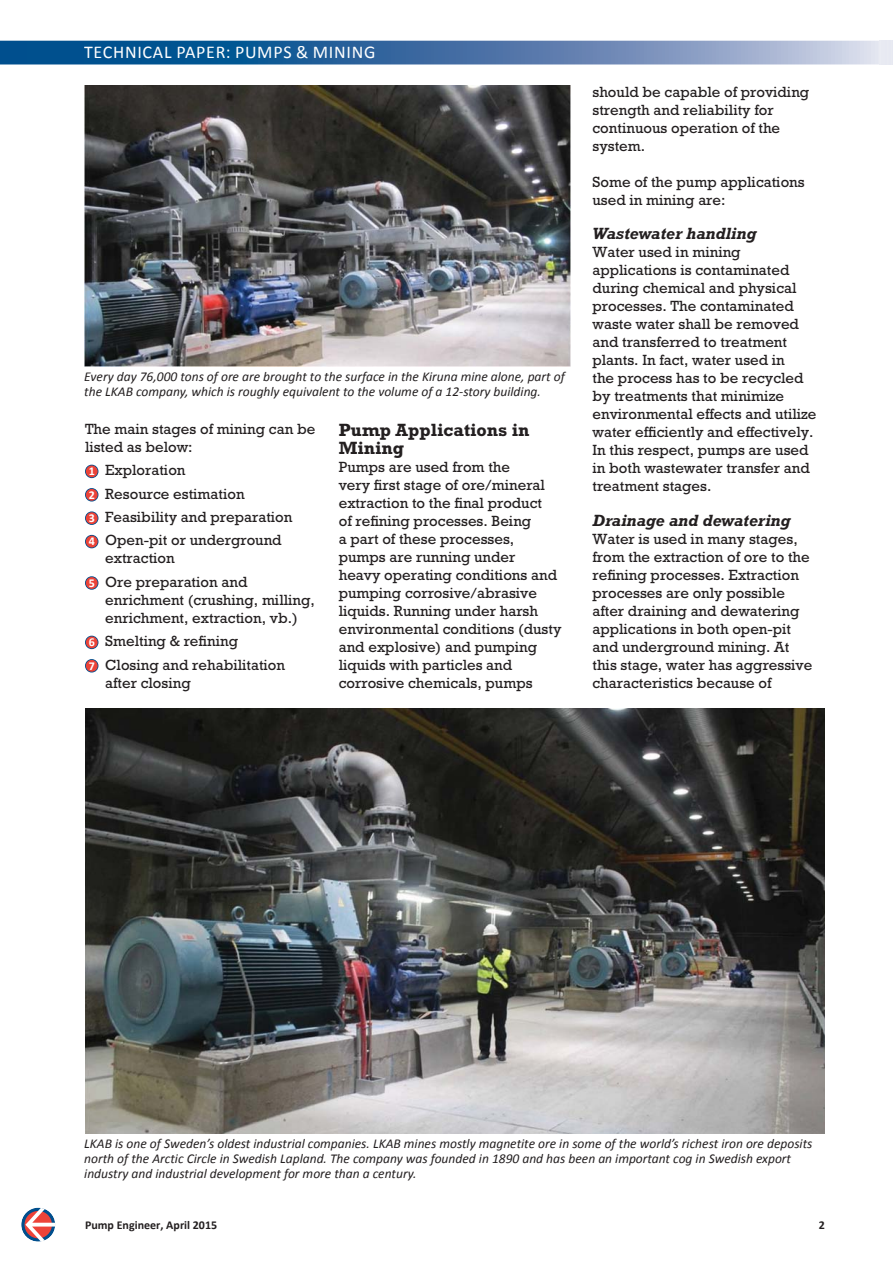
<style>
.page{position:relative;width:893px;height:1263px;background:#fff}
.page>*{position:absolute;margin:0;border:0;box-sizing:border-box;transform-origin:0 0}
.t1{font:18px "Calibri";letter-spacing:.04em;color:#fff}
.t2{font:700 18px/18px "Rockwell";color:#231f20}
.t3{font:italic 700 16.5px "Rockwell";color:#231f20}
.t4{font:15px/18px "Rockwell";color:#231f20}
.t5{font:italic 13.5px/15px "Calibri";color:#231f20}
.t6{font:700 12px "Calibri";color:#231f20}
.s1{font-family:"Calibri";font-weight:700;font-size:12px;color:#fff}
</style>
<div class="page">
<svg style="left:21px;top:1208px;width:34px;height:34px"></svg>
<svg style="left:25px;top:1208px;width:30px;height:34px"></svg>
<svg style="left:0;top:41px;width:879px;height:23px;background:#5780af"></svg>
<svg style="left:84px;top:47px;width:290px;height:12px;background:#0c5793"></svg>
<svg style="left:85px;top:465px;width:13px;height:13px"></svg>
<div style="left:86px;top:466px;width:12px;height:11px;background:#ec4338;border-radius:50%"></div>
<svg style="left:85px;top:488px;width:13px;height:14px"></svg>
<div style="left:86px;top:489px;width:12px;height:12px;background:#ec4338;border-radius:50%"></div>
<svg style="left:85px;top:511px;width:13px;height:14px"></svg>
<div style="left:86px;top:512px;width:12px;height:12px;background:#ec4338;border-radius:50%"></div>
<svg style="left:85px;top:535px;width:13px;height:13px"></svg>
<div style="left:86px;top:536px;width:12px;height:11px;background:#ec4338;border-radius:50%"></div>
<svg style="left:85px;top:576px;width:13px;height:14px"></svg>
<div style="left:86px;top:577px;width:12px;height:12px;background:#ec4338;border-radius:50%"></div>
<svg style="left:85px;top:636px;width:13px;height:13px"></svg>
<div style="left:86px;top:637px;width:12px;height:11px;background:#ec4338;border-radius:50%"></div>
<svg style="left:85px;top:659px;width:13px;height:14px"></svg>
<div style="left:86px;top:660px;width:12px;height:12px;background:#ec4338;border-radius:50%"></div>
<img style="left:85px;top:709px;width:740px;height:424px">
<img style="left:84px;top:85px;width:486px;height:282px">
<p class="t1" style="left:84px;top:45px;width:293px">TECHNICAL PAPER: PUMPS &amp; MINING</p>
<p class="t5" style="left:84px;top:371px;width:482px">Every day 76,000 tons of ore are brought to the surface in the Kiruna mine alone, part of the LKAB company, which is roughly equivalent to the volume of a 12-story building.</p>
<p class="t2" style="left:339px;top:423px;width:192px">Pump Applications in<br>Mining</p>
<p class="t4" style="left:339px;top:460px;width:224px">Pumps are used from the<br>very first stage of ore/mineral extraction to the final product<br>of refining processes. Being<br>a part of these processes, pumps are running under<br>heavy operating conditions and pumping corrosive/abrasive liquids. Running under harsh environmental conditions (dusty and explosive) and pumping liquids with particles and corrosive chemicals, pumps</p>
<p class="t4" style="left:85px;top:421px;width:232px">The main stages of mining can be listed as below:</p>
<p class="t4" style="left:89px;top:460px;width:205px;line-height:23.4px"><span class="s1">1</span> Exploration<br><span class="s1">2</span> Resource estimation<br><span class="s1">3</span> Feasibility and preparation<br><span class="s1">4</span> Open-pit or underground</p>
<p class="t4" style="left:89px;top:548px;width:160px;line-height:23.4px;text-indent:17px">extraction<br><span class="s1">5</span> Ore preparation and</p>
<p class="t4" style="left:105px;top:592px;width:211px">enrichment (crushing, milling, enrichment, extraction, vb.)</p>
<p class="t4" style="left:89px;top:631px;width:198px;line-height:23.4px"><span class="s1">6</span> Smelting &amp; refining<br><span class="s1">7</span> Closing and rehabilitation</p>
<p class="t4" style="left:105px;top:675px;width:87px">after closing</p>
<p class="t4" style="left:592px;top:84px;width:218px">should be capable of providing strength and reliability for continuous operation of the system.</p>
<p class="t4" style="left:592px;top:174px;width:214px">Some of the pump applications used in mining are:</p>
<p class="t3" style="left:592px;top:228px;width:165px">Wastewater handling</p>
<p class="t4" style="left:592px;top:245px;width:225px">Water used in mining applications is contaminated during chemical and physical processes. The contaminated waste water shall be removed and transferred to treatment plants. In fact, water used in<br>the process has to be recycled by treatments that minimize environmental effects and utilize water efficiently and effectively.<br>In this respect, pumps are used in both wastewater transfer and treatment stages.</p>
<p class="t3" style="left:592px;top:515px;width:199px">Drainage and dewatering</p>
<p class="t4" style="left:592px;top:531px;width:221px">Water is used in many stages, from the extraction of ore to the refining processes. Extraction processes are only possible after draining and dewatering applications in both open-pit and underground mining. At this stage, water has aggressive characteristics because of</p>
<p class="t5" style="left:84px;top:1137px;width:730px">LKAB is one of Sweden’s oldest industrial companies. LKAB mines mostly magnetite ore in some of the world’s richest iron ore deposits north of the Arctic Circle in Swedish Lapland. The company was founded in 1890 and has been an important cog in Swedish export industry and industrial development for more than a century.</p>
<p class="t6" style="left:85px;top:1220px;width:134px">Pump Engineer, April 2015</p>
<p class="t6" style="left:819px;top:1220px;width:8px">2</p>
</div>
